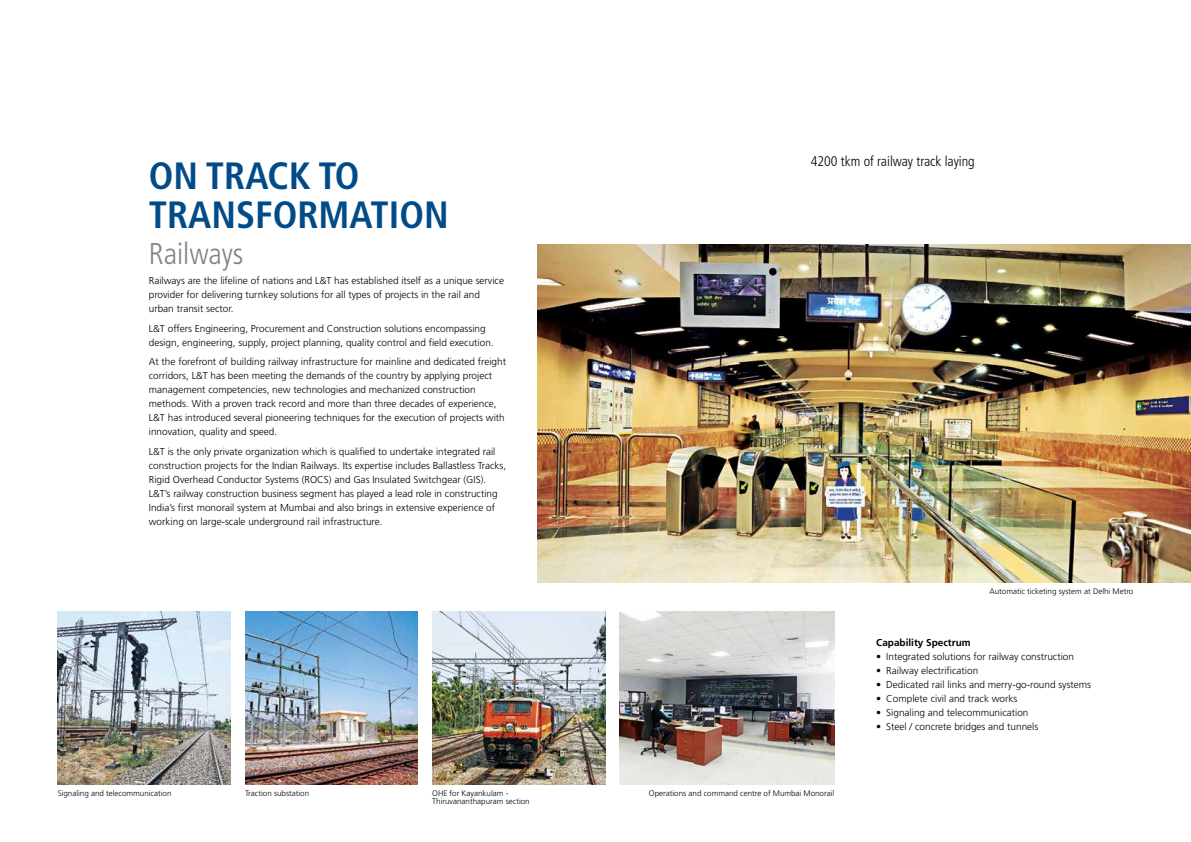
<style>
.page{position:relative;width:1191px;height:842px;background:#fff}
.page>*{position:absolute;margin:0;border:0;box-sizing:border-box;transform-origin:0 0}
.t1{font:700 condensed 38px/39.3px "Frutiger LT Pro";color:#004b88}
.t2{font:300 condensed 30px "Frutiger LT Pro";color:#808285}
.t3{font:300 condensed 14px "Frutiger LT Pro";color:#000}
.t4{font:300 10px/14px "Frutiger LT Pro";color:#000}
.t5{font:700 10px "Frutiger LT Pro";color:#000}
.t6{font:300 8px/8px "Frutiger LT Pro";color:#000}
</style>
<div class="page">
<img style="left:58px;top:611px;width:172px;height:173px">
<img style="left:245px;top:611px;width:173px;height:173px">
<img style="left:432px;top:611px;width:173px;height:173px">
<img style="left:619px;top:611px;width:215px;height:173px">
<img style="left:537px;top:245px;width:654px;height:338px">
<h1 class="t1" style="left:149px;top:156px;width:301px">ON TRACK TO<br>TRANSFORMATION</h1>
<h2 class="t2" style="left:149px;top:237px;width:96px">Railways</h2>
<p class="t4" style="left:149px;top:273px;width:357px">Railways are the lifeline of nations and L&amp;T has established itself as a unique service provider for delivering turnkey solutions for all types of projects in the rail and urban transit sector.</p>
<p class="t4" style="left:149px;top:321px;width:346px">L&amp;T offers Engineering, Procurement and Construction solutions encompassing design, engineering, supply, project planning, quality control and field execution.</p>
<p class="t4" style="left:149px;top:355px;width:359px">At the forefront of building railway infrastructure for mainline and dedicated freight corridors, L&amp;T has been meeting the demands of the country by applying project management competencies, new technologies and mechanized construction methods. With a proven track record and more than three decades of experience, L&amp;T has introduced several pioneering techniques for the execution of projects with innovation, quality and speed.</p>
<p class="t4" style="left:149px;top:444px;width:359px">L&amp;T is the only private organization which is qualified to undertake integrated rail construction projects for the Indian Railways. Its expertise includes Ballastless Tracks, Rigid Overhead Conductor Systems (ROCS) and Gas Insulated Switchgear (GIS).<br>L&amp;T’s railway construction business segment has played a lead role in constructing India’s first monorail system at Mumbai and also brings in extensive experience of working on large-scale underground rail infrastructure.</p>
<h3 class="t3" style="left:810px;top:153px;width:166px">4200 tkm of railway track laying</h3>
<p class="t6" style="left:989px;top:588px;width:145px">Automatic ticketing system at Delhi Metro</p>
<p class="t5" style="left:876px;top:636px;width:96px">Capability Spectrum</p>
<p class="t4" style="left:876px;top:649px;width:199px">• Integrated solutions for railway construction</p>
<p class="t4" style="left:876px;top:663px;width:104px">• Railway electrification</p>
<p class="t4" style="left:876px;top:677px;width:216px">• Dedicated rail links and merry-go-round systems</p>
<p class="t4" style="left:876px;top:691px;width:143px">• Complete civil and track works</p>
<p class="t4" style="left:876px;top:705px;width:154px">• Signaling and telecommunication</p>
<p class="t4" style="left:876px;top:719px;width:164px">• Steel / concrete bridges and tunnels</p>
<p class="t6" style="left:58px;top:789px;width:115px">Signaling and telecommunication</p>
<p class="t6" style="left:245px;top:789px;width:66px">Traction substation</p>
<p class="t6" style="left:432px;top:789px;width:99px">OHE for Kayankulam -<br>Thiruvananthapuram section</p>
<p class="t6" style="left:649px;top:789px;width:187px">Operations and command centre of Mumbai Monorail</p>
</div>
